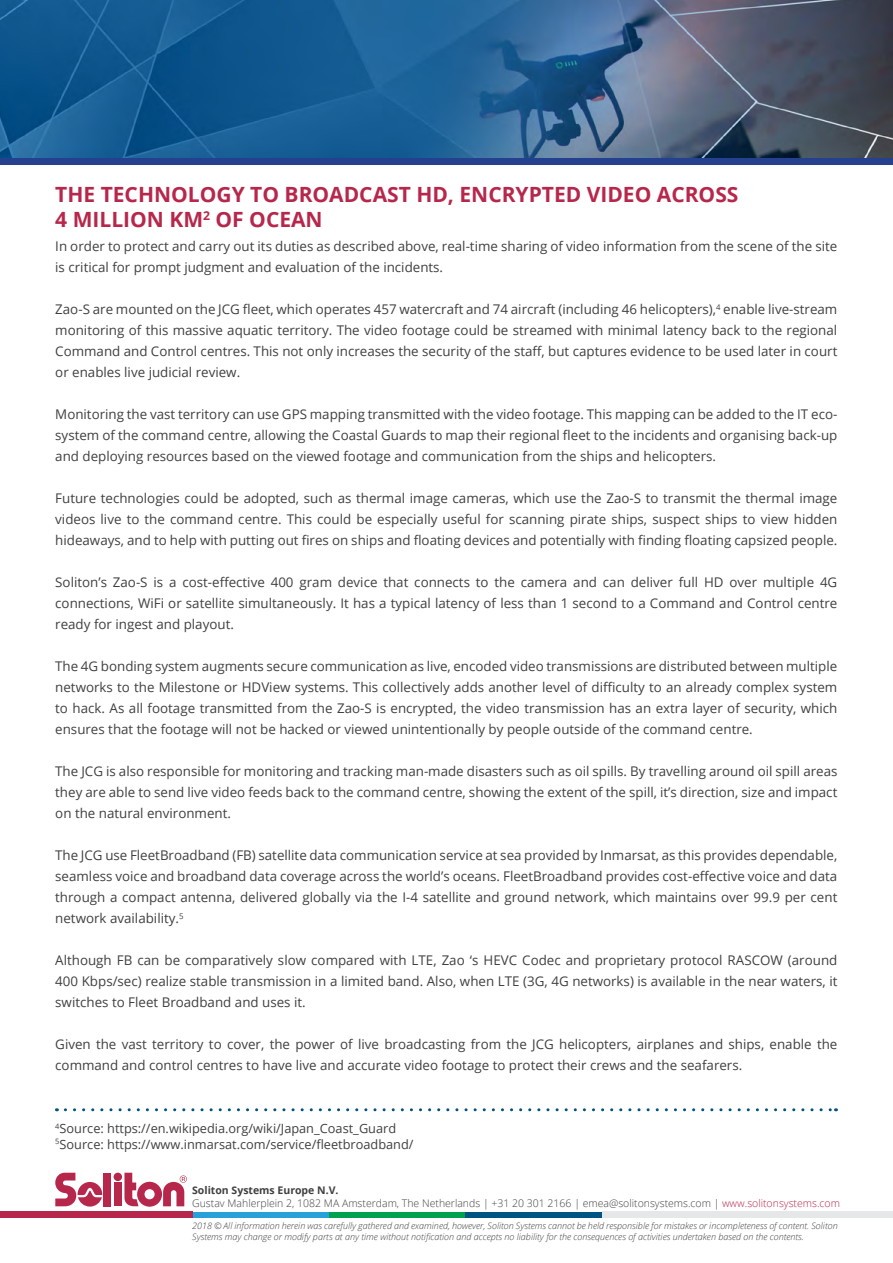
<style>
.page{position:relative;width:893px;height:1263px;background:#fff}
.page>*{position:absolute;margin:0;border:0;box-sizing:border-box;transform-origin:0 0}
.t1{font:700 21px/25.2px "Open Sans";color:#b7274b}
.t2{font:13.35px/21px "Open Sans";color:#404042;text-align:justify}
.t3{font:12.75px/15.3px "Open Sans";color:#404042}
.t4{font:300 10.5px/12.6px "Open Sans";color:#404042}
.t5{font:italic 300 9px/10.8px "Open Sans";color:#404042}
.s1{font-weight:700}
.s2{color:#b7274b}
</style>
<div class="page">
<img style="left:0;top:0;width:893px;height:159px">
<div style="left:0;top:159px;width:893px;height:6px;background:#24408f"></div>
<div style="left:103px;top:1173px;width:8px;height:33px;background:#b7274b"></div>
<div style="left:114px;top:1182px;width:8px;height:24px;background:#b7274b"></div>
<div style="left:114px;top:1173px;width:8px;height:8px;background:#b7274b;border-radius:50%"></div>
<svg style="left:55px;top:1173px;width:47px;height:33px"></svg>
<svg style="left:124px;top:1173px;width:63px;height:34px"></svg>
<div style="left:465px;top:1212px;width:138px;height:6px;background:#005482"></div>
<div style="left:328px;top:1212px;width:137px;height:6px;background:#00a24f"></div>
<div style="left:192px;top:1212px;width:137px;height:6px;background:#28a1db"></div>
<div style="left:603px;top:1212px;width:290px;height:6px;background:#e6e7e8"></div>
<div style="left:0;top:1212px;width:193px;height:6px;background:#b7274b"></div>
<svg style="left:65px;top:1108px;width:771px;height:3px"></svg>
<h1 class="t1" style="left:55px;top:181px;width:685px">THE TECHNOLOGY TO BROADCAST HD, ENCRYPTED VIDEO ACROSS<br>4 MILLION KM<sup>2</sup> OF OCEAN</h1>
<p class="t2" style="left:55px;top:235px;width:784px">In order to protect and carry out its duties as described above, real-time sharing of video information from the scene of the site is critical for prompt judgment and evaluation of the incidents.</p>
<p class="t2" style="left:55px;top:298px;width:784px">Zao-S are mounted on the JCG fleet, which operates 457 watercraft and 74 aircraft (including 46 helicopters),<sup>4</sup> enable live-stream monitoring of this massive aquatic territory. The video footage could be streamed with minimal latency back to the regional Command and Control centres. This not only increases the security of the staff, but captures evidence to be used later in court or enables live judicial review.</p>
<p class="t2" style="left:55px;top:403px;width:784px">Monitoring the vast territory can use GPS mapping transmitted with the video footage. This mapping can be added to the IT eco&shy;system of the command centre, allowing the Coastal Guards to map their regional fleet to the incidents and organising back-up and deploying resources based on the viewed footage and communication from the ships and helicopters.</p>
<p class="t2" style="left:55px;top:487px;width:784px">Future technologies could be adopted, such as thermal image cameras, which use the Zao-S to transmit the thermal image videos live to the command centre. This could be especially useful for scanning pirate ships, suspect ships to view hidden hideaways, and to help with putting out fires on ships and floating devices and potentially with finding floating capsized people.</p>
<p class="t2" style="left:55px;top:571px;width:784px">Soliton’s Zao-S is a cost-effective 400 gram device that connects to the camera and can deliver full HD over multiple 4G connections, WiFi or satellite simultaneously. It has a typical latency of less than 1 second to a Command and Control centre ready for ingest and playout.</p>
<p class="t2" style="left:55px;top:655px;width:784px">The 4G bonding system augments secure communication as live, encoded video transmissions are distributed between multiple networks to the Milestone or HDView systems. This collectively adds another level of difficulty to an already complex system to hack. As all footage transmitted from the Zao-S is encrypted, the video transmission has an extra layer of security, which ensures that the footage will not be hacked or viewed unintentionally by people outside of the command centre.</p>
<p class="t2" style="left:55px;top:760px;width:784px">The JCG is also responsible for monitoring and tracking man-made disasters such as oil spills. By travelling around oil spill areas they are able to send live video feeds back to the command centre, showing the extent of the spill, it’s direction, size and impact on the natural environment.</p>
<p class="t2" style="left:55px;top:844px;width:784px">The JCG use FleetBroadband (FB) satellite data communication service at sea provided by Inmarsat, as this provides dependable, seamless voice and broadband data coverage across the world’s oceans. FleetBroadband provides cost-effective voice and data through a compact antenna, delivered globally via the I-4 satellite and ground network, which maintains over 99.9 per cent network availability.<sup>5</sup></p>
<p class="t2" style="left:55px;top:949px;width:784px">Although FB can be comparatively slow compared with LTE, Zao ‘s HEVC Codec and proprietary protocol RASCOW (around 400 Kbps/sec) realize stable transmission in a limited band. Also, when LTE (3G, 4G networks) is available in the near waters, it switches to Fleet Broadband and uses it.</p>
<p class="t2" style="left:55px;top:1033px;width:784px">Given the vast territory to cover, the power of live broadcasting from the JCG helicopters, airplanes and ships, enable the command and control centres to have live and accurate video footage to protect their crews and the seafarers.</p>
<p class="t3" style="left:55px;top:1121px;width:360px"><sup>4</sup>Source: https://en.wikipedia.org/wiki/Japan_Coast_Guard<br><sup>5</sup>Source: https://www.inmarsat.com/service/fleetbroadband/</p>
<p class="t4" style="left:192px;top:1184px;width:649px"><span class="s1">Soliton Systems Europe N.V.<br></span>Gustav Mahlerplein 2, 1082 MA Amsterdam, The Netherlands | +31 20 301 2166 | emea@solitonsystems.com | <span class="s2">www.solitonsystems.com</span></p>
<p class="t5" style="left:192px;top:1220px;width:647px">2018 © All information herein was carefully gathered and examined, however, Soliton Systems cannot be held responsible for mistakes or incompleteness of content. Soliton<br>Systems may change or modify parts at any time without notification and accepts no liability for the consequences of activities undertaken based on the contents.</p>
</div>
